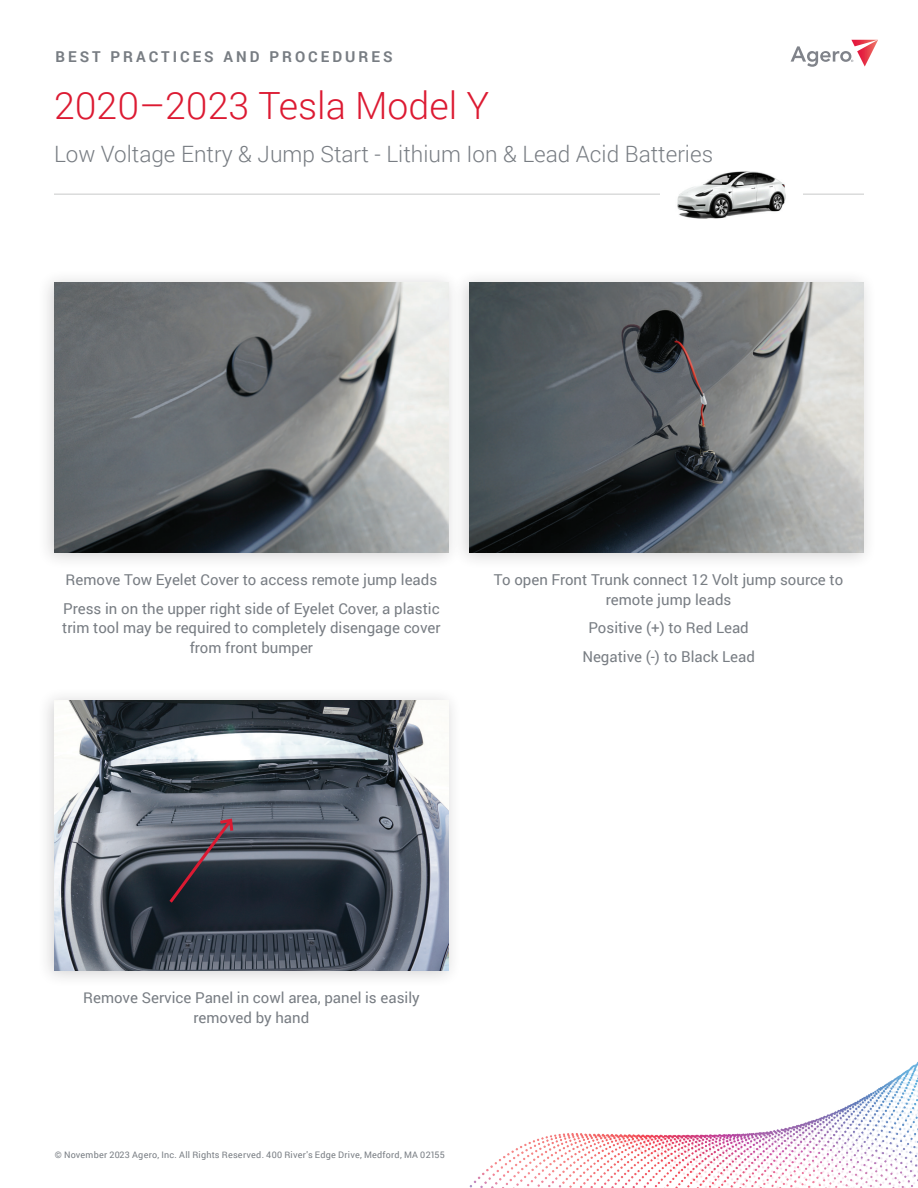
<style>
.page{position:relative;width:918px;height:1188px;background:#fff}
.page>*{position:absolute;margin:0;border:0;box-sizing:border-box;transform-origin:0 0}
.t1{font:300 37.5px "Roboto";color:#dc1a32}
.t2{font:300 22.5px "Roboto";color:#787d83}
.t3{font:15px/19.5px "Roboto";color:#787d83;text-align:center}
.t4{font:700 15px "Roboto";letter-spacing:.2em;color:#787d83}
.t5{font:9px "Roboto";letter-spacing:.025em;color:#787d83}
</style>
<div class="page">
<img style="left:469px;top:1062px;width:449px;height:126px">
<div style="left:37px;top:269px;width:425px;height:301px;background:#231f20;opacity:.2"></div>
<img style="left:54px;top:283px;width:395px;height:270px">
<div style="left:37px;top:687px;width:425px;height:301px;background:#231f20;opacity:.2"></div>
<img style="left:54px;top:701px;width:395px;height:270px">
<div style="left:452px;top:269px;width:425px;height:301px;background:#231f20;opacity:.2"></div>
<img style="left:469px;top:283px;width:395px;height:270px">
<svg style="left:166px;top:816px;width:69px;height:90px;background:#484551"></svg>
<hr style="left:54px;top:194px;width:610px;height:1px;background:#c8c9c9">
<hr style="left:802px;top:194px;width:62px;height:1px;background:#c8c9c9">
<img style="left:660px;top:171px;width:126px;height:48px">
<svg style="left:791px;top:40px;width:87px;height:27px"></svg>
<p class="t4" style="left:56px;top:46px;width:339px">BEST PRACTICES AND PROCEDURES</p>
<h1 class="t1" style="left:54px;top:79px;width:437px">2020–2023 Tesla Model Y</h1>
<h2 class="t2" style="left:54px;top:138px;width:661px">Low Voltage Entry &amp; Jump Start - Lithium Ion &amp; Lead Acid Batteries</h2>
<p class="t3" style="left:63px;top:565px;width:378px;line-height:28.3px;text-align:left">Remove Tow Eyelet Cover to access remote jump leads<br>Press in on the upper right side of Eyelet Cover, a plastic</p>
<p class="t3" style="left:62px;top:618px;width:380px">trim tool may be required to completely disengage cover from front bumper</p>
<p class="t3" style="left:494px;top:570px;width:351px">To open Front Trunk connect 12 Volt jump source to remote jump leads</p>
<p class="t3" style="left:582px;top:613px;width:174px;line-height:28.3px">Positive (+) to Red Lead<br>Negative (-) to Black Lead</p>
<p class="t3" style="left:83px;top:988px;width:338px">Remove Service Panel in cowl area, panel is easily removed by hand</p>
<p class="t5" style="left:55px;top:1148px;width:392px">© November 2023 Agero, Inc. All Rights Reserved. 400 River's Edge Drive, Medford, MA 02155</p>
</div>
